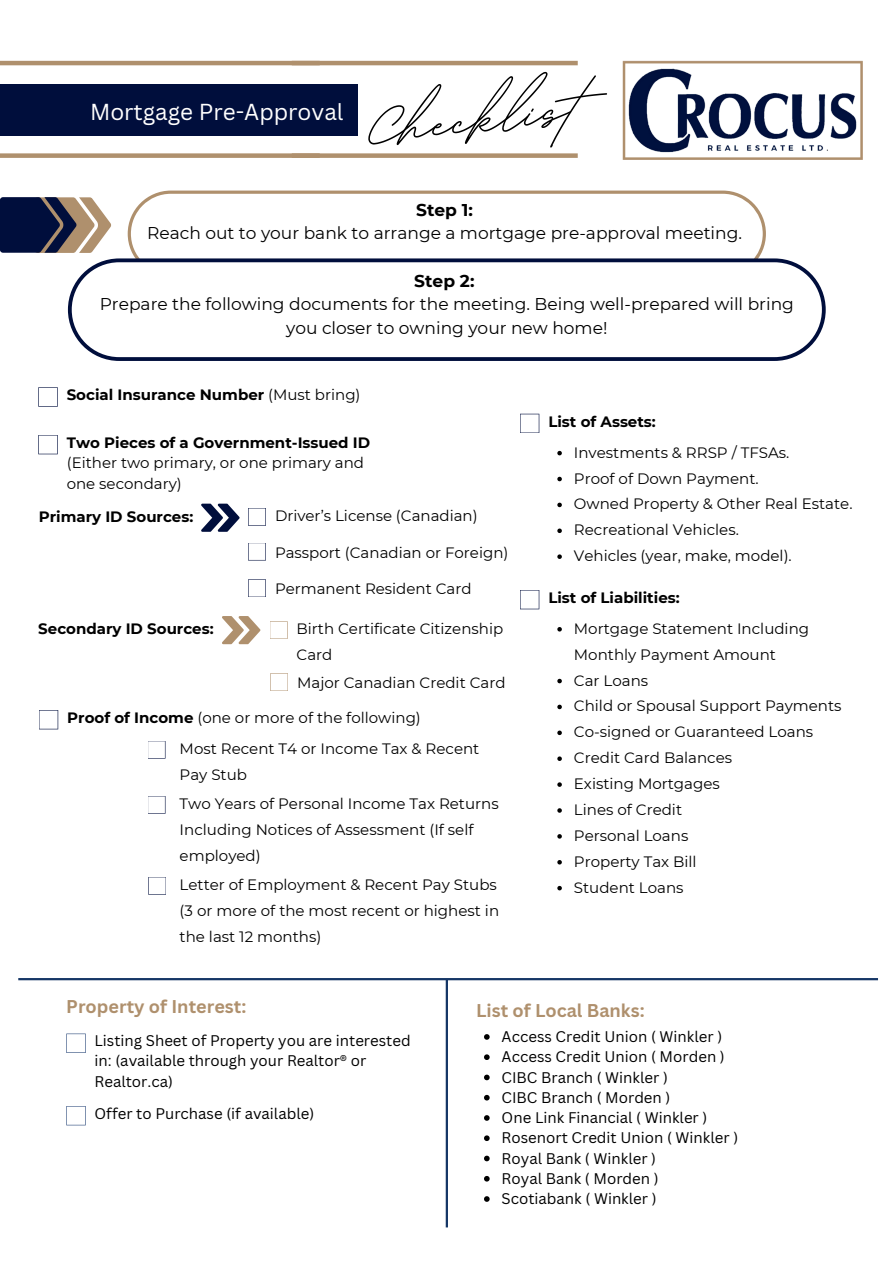
<style>
.page{position:relative;width:894px;height:1264px;background:#fff}
.page>*{position:absolute;margin:0;border:0;box-sizing:border-box;transform-origin:0 0}
.t1{font:700 98.25px "BD Script";color:#000}
.t2{font:22.5px "Canva Sans";color:#fff}
.t3{font:700 18px "Canva Sans";color:#af906d}
.t4{font:17.1px/23.7px "Montserrat";color:#000;text-align:center}
.t5{font:700 17.1px "Montserrat";color:#000}
.t6{font:15px/25.8px "Montserrat";color:#000}
.t7{font:15px/20.2px "Canva Sans";color:#000}
.t8{font:700 15px "Montserrat";color:#000}
.s1{font-weight:400}
.s2{font-weight:700}
</style>
<div class="page">
<div style="left:0;top:85px;width:357px;height:51px;background:#000e3c"></div>
<svg style="left:66px;top:1106px;width:20px;height:19px"></svg>
<svg style="left:66px;top:1033px;width:20px;height:19px"></svg>
<hr style="left:18px;top:978px;width:859px;height:2px;background:#153666">
<hr style="left:292px;top:61px;width:285px;height:4px;background:#af906d">
<div style="left:292px;top:153px;width:285px;height:5px;background:#af906d"></div>
<hr style="left:0;top:61px;width:319px;height:4px;background:#af906d">
<div style="left:0;top:153px;width:319px;height:5px;background:#af906d"></div>
<svg style="left:128px;top:190px;width:637px;height:68px"></svg>
<svg style="left:68px;top:258px;width:757px;height:103px"></svg>
<svg style="left:0;top:197px;width:111px;height:56px;background:#575564"></svg>
<svg style="left:38px;top:387px;width:20px;height:20px"></svg>
<svg style="left:38px;top:435px;width:20px;height:19px"></svg>
<svg style="left:201px;top:503px;width:38px;height:28px"></svg>
<svg style="left:248px;top:508px;width:18px;height:18px"></svg>
<svg style="left:248px;top:543px;width:18px;height:17px"></svg>
<svg style="left:248px;top:579px;width:18px;height:18px"></svg>
<svg style="left:222px;top:616px;width:38px;height:28px"></svg>
<svg style="left:270px;top:621px;width:17px;height:18px"></svg>
<svg style="left:270px;top:673px;width:18px;height:18px"></svg>
<svg style="left:39px;top:710px;width:19px;height:19px"></svg>
<svg style="left:148px;top:741px;width:17px;height:17px"></svg>
<svg style="left:148px;top:877px;width:18px;height:17px"></svg>
<svg style="left:148px;top:796px;width:17px;height:17px"></svg>
<svg style="left:520px;top:414px;width:19px;height:19px"></svg>
<svg style="left:557px;top:451px;width:4px;height:4px"></svg>
<svg style="left:557px;top:477px;width:4px;height:4px"></svg>
<svg style="left:557px;top:502px;width:4px;height:5px"></svg>
<svg style="left:557px;top:528px;width:4px;height:5px"></svg>
<svg style="left:557px;top:554px;width:4px;height:5px"></svg>
<svg style="left:520px;top:590px;width:19px;height:19px"></svg>
<svg style="left:557px;top:627px;width:4px;height:4px"></svg>
<svg style="left:557px;top:678px;width:4px;height:5px"></svg>
<svg style="left:557px;top:704px;width:4px;height:5px"></svg>
<svg style="left:557px;top:730px;width:4px;height:5px"></svg>
<svg style="left:557px;top:756px;width:4px;height:5px"></svg>
<svg style="left:557px;top:782px;width:4px;height:4px"></svg>
<svg style="left:557px;top:808px;width:4px;height:4px"></svg>
<svg style="left:557px;top:834px;width:4px;height:4px"></svg>
<svg style="left:557px;top:860px;width:4px;height:4px"></svg>
<svg style="left:557px;top:885px;width:4px;height:5px"></svg>
<svg style="left:484px;top:1034px;width:5px;height:5px"></svg>
<svg style="left:484px;top:1054px;width:5px;height:5px"></svg>
<svg style="left:484px;top:1074px;width:5px;height:6px"></svg>
<svg style="left:484px;top:1094px;width:5px;height:6px"></svg>
<svg style="left:484px;top:1115px;width:5px;height:5px"></svg>
<svg style="left:484px;top:1135px;width:5px;height:5px"></svg>
<svg style="left:484px;top:1155px;width:5px;height:6px"></svg>
<svg style="left:484px;top:1176px;width:5px;height:5px"></svg>
<svg style="left:484px;top:1196px;width:5px;height:5px"></svg>
<hr style="left:445px;top:979px;width:3px;height:248px;background:#153666">
<img style="left:622px;top:60px;width:241px;height:100px">
<h2 class="t2" style="left:90px;top:99px;width:255px">Mortgage Pre-Approval</h2>
<h1 class="t1" style="left:361px;top:51px;width:215px;rotate:-6deg">Checklist</h1>
<p class="t5" style="left:416px;top:197px;width:58px">Step 1:</p>
<p class="t4" style="left:147px;top:221px;width:596px">Reach out to your bank to arrange a mortgage pre-approval meeting.</p>
<p class="t5" style="left:414px;top:268px;width:62px">Step 2:</p>
<p class="t4" style="left:100px;top:292px;width:695px">Prepare the following documents for the meeting. Being well-prepared will bring you closer to owning your new home!</p>
<p class="t8" style="left:67px;top:384px;width:295px">Social Insurance Number <span class="s1">(Must bring)</span></p>
<p class="t8" style="left:67px;top:432px;width:305px">Two Pieces of a Government-Issued ID</p>
<p class="t6" style="left:67px;top:452px;width:299px;line-height:20.2px">(Either two primary, or one primary and one secondary)</p>
<p class="t8" style="left:39px;top:506px;width:156px">Primary ID Sources:</p>
<p class="t6" style="left:275px;top:502px;width:204px">Driver’s License (Canadian)</p>
<p class="t6" style="left:275px;top:539px;width:235px">Passport (Canadian or Foreign)</p>
<p class="t6" style="left:275px;top:575px;width:198px">Permanent Resident Card</p>
<p class="t8" style="left:38px;top:618px;width:177px">Secondary ID Sources:</p>
<p class="t6" style="left:296px;top:615px;width:208px">Birth Certificate Citizenship<br>Card</p>
<p class="t6" style="left:297px;top:669px;width:210px">Major Canadian Credit Card</p>
<p class="t6" style="left:179px;top:702px;width:301px;line-height:30.6px;text-indent:-112px"><span class="s2">Proof of Income</span> (one or more of the following)<br>Most Recent T4 or Income Tax &amp; Recent</p>
<p class="t6" style="left:179px;top:760px;width:69px">Pay Stub</p>
<p class="t6" style="left:179px;top:789px;width:320px">Two Years of Personal Income Tax Returns<br>Including Notices of Assessment (If self employed)</p>
<p class="t6" style="left:179px;top:870px;width:321px">Letter of Employment &amp; Recent Pay Stubs (3 or more of the most recent or highest in the last 12 months)</p>
<p class="t8" style="left:548px;top:411px;width:109px">List of Assets:</p>
<p class="t6" style="left:573px;top:439px;width:280px">Investments &amp; RRSP / TFSAs.<br>Proof of Down Payment.<br>Owned Property &amp; Other Real Estate.<br>Recreational Vehicles.<br>Vehicles (year, make, model).</p>
<p class="t8" style="left:548px;top:587px;width:133px">List of Liabilities:</p>
<p class="t6" style="left:573px;top:615px;width:269px">Mortgage Statement Including<br>Monthly Payment Amount<br>Car Loans<br>Child or Spousal Support Payments<br>Co-signed or Guaranteed Loans<br>Credit Card Balances<br>Existing Mortgages<br>Lines of Credit<br>Personal Loans<br>Property Tax Bill<br>Student Loans</p>
<p class="t3" style="left:66px;top:996px;width:181px">Property of Interest:</p>
<p class="t7" style="left:94px;top:1030px;width:317px">Listing Sheet of Property you are interested in: (available through your Realtor® or<br>Realtor.ca)</p>
<p class="t7" style="left:94px;top:1102px;width:221px">Offer to Purchase (if available)</p>
<p class="t3" style="left:476px;top:999px;width:170px">List of Local Banks:</p>
<p class="t7" style="left:501px;top:1026px;width:238px">Access Credit Union ( Winkler )<br>Access Credit Union ( Morden )<br>CIBC Branch ( Winkler )<br>CIBC Branch ( Morden )<br>One Link Financial ( Winkler )<br>Rosenort Credit Union ( Winkler )<br>Royal Bank ( Winkler )<br>Royal Bank ( Morden )<br>Scotiabank ( Winkler )</p>
</div>
